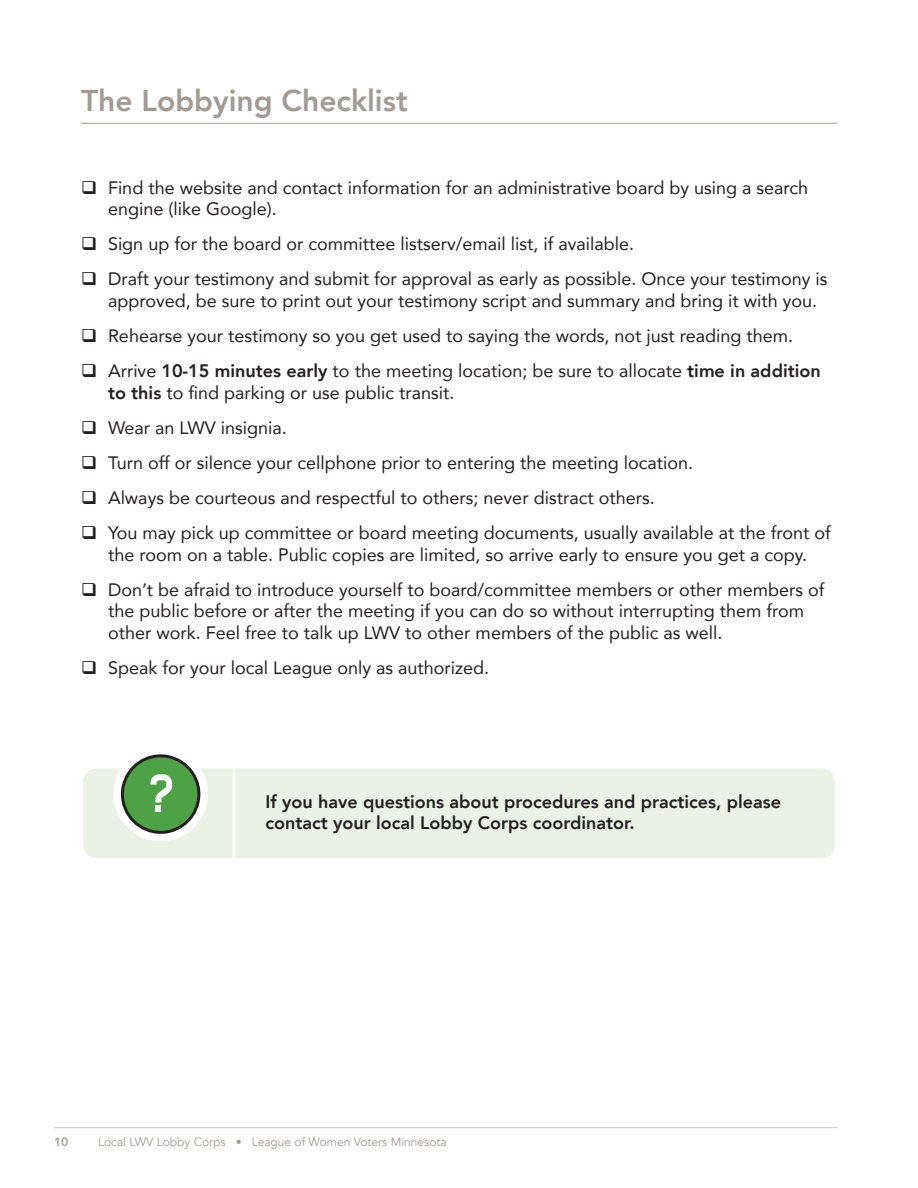
<style>
.page{position:relative;width:918px;height:1188px;background:#fff}
.page>*{position:absolute;margin:0;border:0;box-sizing:border-box;transform-origin:0 0}
.t1{font:800 30px "Avenir";color:#a29a94}
.t2{font:18px/21.6px "Avenir";color:#231f20}
.t3{font:800 18px/21.6px "Avenir";color:#231f20}
.t4{font:12px "Avenir";color:#a29a94}
.t5{font:800 12px "Avenir";color:#a29a94}
.s1{font-weight:800}
</style>
<div class="page">
<hr style="left:54px;top:1127px;width:784px;height:1px;background:#cac6c2">
<div style="left:83px;top:768px;width:752px;height:90px;background:#e9f2e5;border-radius:14px"></div>
<svg style="left:113px;top:754px;width:95px;height:87px"></svg>
<div style="left:155px;top:805px;width:6px;height:7px;background:#fff"></div>
<hr style="left:232px;top:757px;width:4px;height:118px;background:#f8fbf7">
<hr style="left:81px;top:123px;width:756px;height:1px;background:#a29a94">
<p class="t1" style="left:81px;top:77px;width:328px">The Lobbying Checklist</p>
<p class="t2" style="left:108px;top:176px;width:702px;text-indent:-27px">❑ Find the website and contact information for an administrative board by using a search engine (like Google).</p>
<p class="t2" style="left:81px;top:233px;width:555px">❑ Sign up for the board or committee listserv/email list, if available.</p>
<p class="t2" style="left:108px;top:268px;width:721px;text-indent:-27px">❑ Draft your testimony and submit for approval as early as possible. Once your testimony is approved, be sure to print out your testimony script and summary and bring it with you.</p>
<p class="t2" style="left:81px;top:324px;width:714px">❑ Rehearse your testimony so you get used to saying the words, not just reading them.</p>
<p class="t2" style="left:108px;top:360px;width:714px;text-indent:-27px">❑ Arrive <span class="s1">10-15 minutes early</span> to the meeting location; be sure to allocate <span class="s1">time in addition to this</span> to find parking or use public transit.</p>
<p class="t2" style="left:81px;top:416px;width:207px">❑ Wear an LWV insignia.</p>
<p class="t2" style="left:81px;top:451px;width:614px">❑ Turn off or silence your cellphone prior to entering the meeting location.</p>
<p class="t2" style="left:81px;top:486px;width:575px">❑ Always be courteous and respectful to others; never distract others.</p>
<p class="t2" style="left:81px;top:522px;width:751px;text-align:center">❑ You may pick up committee or board meeting documents, usually available at the front of the room on a table. Public copies are limited, so arrive early to ensure you get a copy.</p>
<p class="t2" style="left:108px;top:578px;width:718px;text-indent:-27px">❑ Don’t be afraid to introduce yourself to board/committee members or other members of the public before or after the meeting if you can do so without interrupting them from other work. Feel free to talk up LWV to other members of the public as well.</p>
<p class="t2" style="left:81px;top:657px;width:410px">❑ Speak for your local League only as authorized.</p>
<p class="t3" style="left:266px;top:791px;width:517px">If you have questions about procedures and practices, please contact your local Lobby Corps coordinator.</p>
<p class="t5" style="left:54px;top:1132px;width:16px">10</p>
<p class="t4" style="left:98px;top:1135px;width:350px">Local LWV Lobby Corps • League of Women Voters Minnesota</p>
</div>
